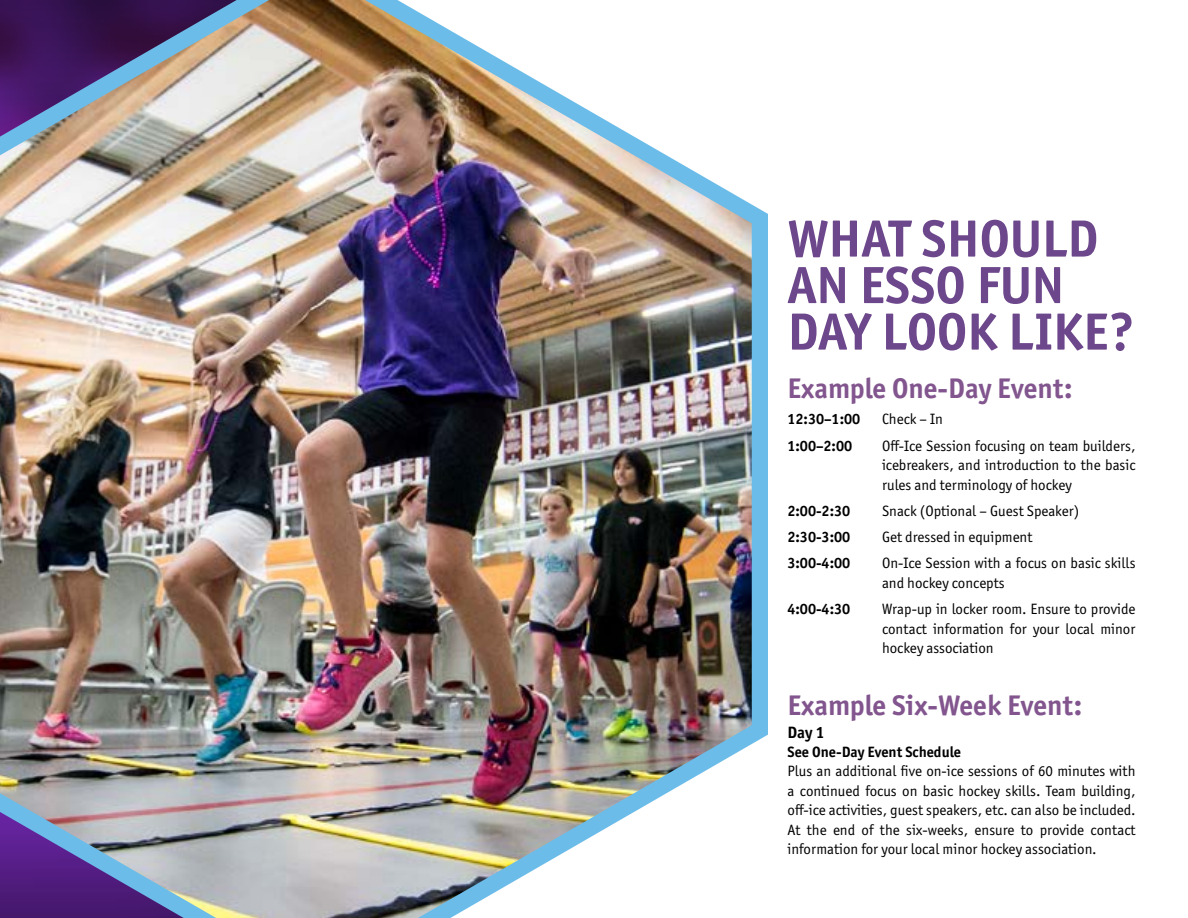
<style>
.page{position:relative;width:1188px;height:918px;background:#fff}
.page>*{position:absolute;margin:0;border:0;box-sizing:border-box;transform-origin:0 0}
.t1{font:700 52.5px/46.5px "Officina Sans ITC Pro";color:#6d478b}
.t2{font:700 28.5px "Officina Sans ITC Pro";color:#82558e}
.t3{font:700 16.5px "Officina Sans ITC Pro";color:#000}
.t4{font:15px/19.5px "Officina Sans ITC Pro";color:#000;text-align:justify}
.t5{font:700 15px "Officina Sans ITC Pro";color:#000}
</style>
<div class="page">
<img style="left:0;top:0;width:768px;height:918px">
<h1 class="t1" style="left:788px;top:215px;width:349px">WHAT SHOULD<br>AN ESSO FUN<br>DAY LOOK LIKE?</h1>
<h2 class="t2" style="left:788px;top:371px;width:287px">Example One-Day Event:</h2>
<p class="t5" style="left:788px;top:410px;width:74px">12:30–1:00</p>
<p class="t4" style="left:882px;top:409px;width:62px">Check – In</p>
<p class="t5" style="left:788px;top:436px;width:66px">1:00–2:00</p>
<p class="t4" style="left:882px;top:436px;width:255px">Off-Ice Session focusing on team builders, icebreakers, and introduction to the basic rules and terminology of hockey</p>
<p class="t5" style="left:788px;top:501px;width:64px">2:00-2:30</p>
<p class="t4" style="left:882px;top:501px;width:199px">Snack (Optional – Guest Speaker)</p>
<p class="t5" style="left:788px;top:528px;width:64px">2:30-3:00</p>
<p class="t4" style="left:882px;top:527px;width:152px">Get dressed in equipment</p>
<p class="t5" style="left:788px;top:554px;width:64px">3:00-4:00</p>
<p class="t4" style="left:882px;top:553px;width:255px">On-Ice Session with a focus on basic skills and hockey concepts</p>
<p class="t5" style="left:788px;top:600px;width:64px">4:00-4:30</p>
<p class="t4" style="left:882px;top:599px;width:255px">Wrap-up in locker room. Ensure to provide contact information for your local minor hockey association</p>
<h2 class="t2" style="left:788px;top:688px;width:296px">Example Six-Week Event:</h2>
<p class="t3" style="left:788px;top:722px;width:39px">Day 1</p>
<p class="t5" style="left:788px;top:742px;width:175px">See One-Day Event Schedule</p>
<p class="t4" style="left:788px;top:761px;width:350px">Plus an additional five on-ice sessions of 60 minutes with a continued focus on basic hockey skills. Team building, off-ice activities, guest speakers, etc. can also be included.<br>At the end of the six-weeks, ensure to provide contact information for your local minor hockey association.</p>
</div>
